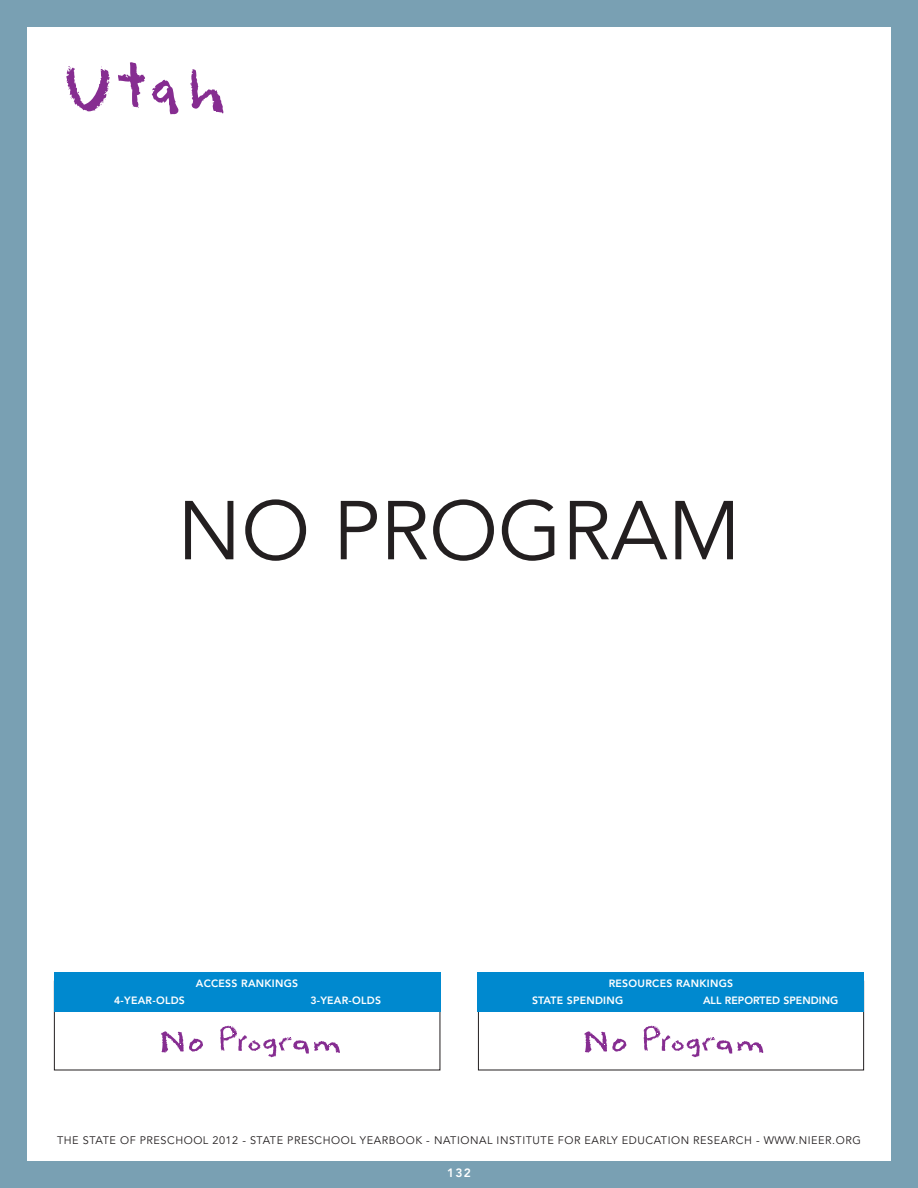
<style>
.page{position:relative;width:918px;height:1188px;background:#79a0b3}
.page>*{position:absolute;margin:0;border:0;box-sizing:border-box;transform-origin:0 0}
.t1{font:82.5px "Avenir";color:#231f20}
.t2{font:800 12px "Avenir";color:#fff}
.t3{font:10.8px "Avenir";letter-spacing:.05em;color:#231f20}
.t4{font:800 10.5px/16.5px "Avenir";letter-spacing:.025em;color:#fff}
.t5{font:800 10.5px "Avenir";letter-spacing:.005em;color:#fff}
</style>
<div class="page">
<div style="left:27px;top:27px;width:864px;height:1134px;background:#fff"></div>
<svg style="left:190px;top:69px;width:34px;height:45px"></svg>
<svg style="left:152px;top:80px;width:27px;height:35px"></svg>
<svg style="left:118px;top:62px;width:27px;height:46px"></svg>
<svg style="left:66px;top:66px;width:44px;height:46px"></svg>
<div style="left:54px;top:972px;width:386px;height:40px;background:#0089cf"></div>
<div style="left:478px;top:972px;width:386px;height:40px;background:#0089cf"></div>
<svg style="left:584px;top:1031px;width:42px;height:22px"></svg>
<svg style="left:643px;top:1026px;width:120px;height:32px"></svg>
<svg style="left:161px;top:1031px;width:42px;height:22px"></svg>
<svg style="left:220px;top:1026px;width:120px;height:32px"></svg>
<h1 class="t1" style="left:177px;top:497px;width:565px">NO PROGRAM</h1>
<p class="t4" style="left:196px;top:976px;width:104px">ACCESS RANKINGS</p>
<p class="t4" style="left:114px;top:993px;width:72px">4-YEAR-OLDS</p>
<p class="t4" style="left:310px;top:993px;width:72px">3-YEAR-OLDS</p>
<p class="t4" style="left:532px;top:976px;width:203px;text-indent:77px">RESOURCES RANKINGS<br>STATE SPENDING</p>
<p class="t5" style="left:703px;top:996px;width:137px">ALL REPORTED SPENDING</p>
<p class="t3" style="left:57px;top:1136px;width:805px">THE STATE OF PRESCHOOL 2012 - STATE PRESCHOOL YEARBOOK - NATIONAL INSTITUTE FOR EARLY EDUCATION RESEARCH - WWW.NIEER.ORG</p>
<p class="t2" style="left:447px;top:1168px;width:25px">132</p>
</div>
